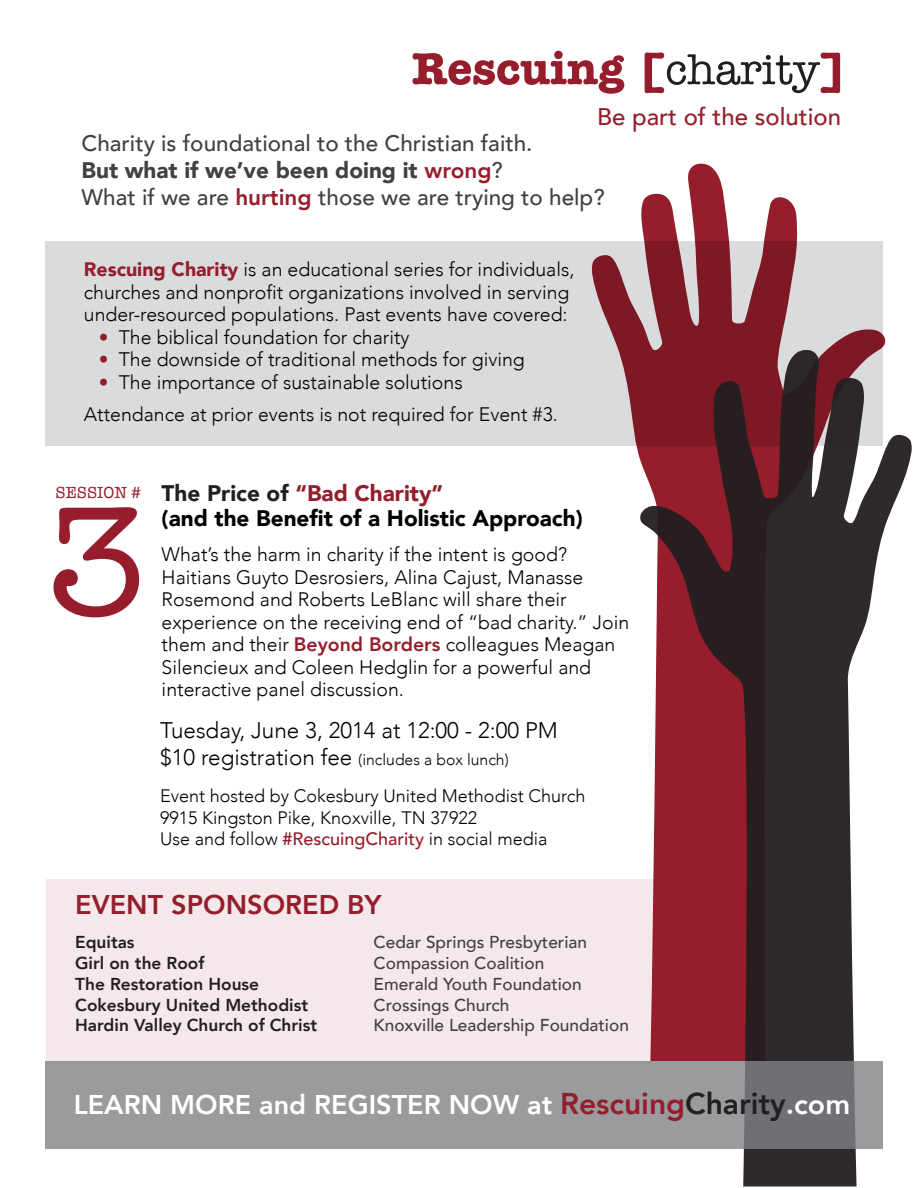
<style>
.page{position:relative;width:918px;height:1188px;background:#fff}
.page>*{position:absolute;margin:0;border:0;box-sizing:border-box;transform-origin:0 0}
.t1{font:159px "American Typewriter";color:#961d2c}
.t2{font:800 27px "Avenir";color:#fff}
.t3{font:800 27px "Avenir";color:#961d2c}
.t4{font:500 24px "Avenir";color:#961d2c}
.t5{font:500 22.5px/27px "Avenir";color:#414042}
.t6{font:900 22.5px/25.5px "Avenir";color:#000}
.t7{font:300 22.5px "Avenir";color:#000}
.t8{font:300 19.5px/22.5px "Avenir";color:#000}
.t9{font:300 18px/21.6px "Avenir";color:#000}
.t10{font:500 17.25px/20.7px "Avenir";color:#414042}
.t11{font:800 17.25px/20.7px "Avenir";color:#231f20}
.t12{font:16.5px "American Typewriter";color:#961d2c}
.t13{font:300 15.75px "Avenir";color:#000}
.s1{font-weight:900}
.s2{font-weight:800;color:#961d2c}
.s3{font-weight:900;color:#961d2c}
.s4{color:#961d2c}
.s5{color:#231f20}
.s6{font-size:22.5px}
.s7{font-weight:500;color:#961d2c}
.s8{font-size:30px;color:#961d2c}
.s9{font-size:30px;color:#231f20}
.s10{font-size:28.5px}
</style>
<div class="page">
<div style="left:46px;top:879px;width:546px;height:182px;background:#f4e8ea"></div>
<div style="left:46px;top:241px;width:837px;height:205px;background:#dadbdc"></div>
<svg style="left:592px;top:164px;width:293px;height:897px"></svg>
<svg style="left:413px;top:51px;width:211px;height:43px"></svg>
<svg style="left:645px;top:52px;width:195px;height:41px"></svg>
<svg style="left:640px;top:350px;width:272px;height:836px"></svg>
<svg style="left:46px;top:1061px;width:837px;height:88px;background:#939597"></svg>
<p class="t4" style="left:597px;top:96px;width:246px">Be part of the solution</p>
<p class="t5" style="left:82px;top:128px;width:525px">Charity is foundational to the Christian faith.<br><span class="s1">But what if we’ve been doing it</span> <span class="s2">wrong</span>?<br>What if we are <span class="s2">hurting</span> those we are trying to help?</p>
<p class="t8" style="left:84px;top:259px;width:492px"><span class="s3">Rescuing Charity</span> is an educational series for individuals, churches and nonprofit organizations involved in serving under-resourced populations. Past events have covered:</p>
<p class="t8" style="left:99px;top:326px;width:312px"><span class="s4">•</span> The biblical foundation for charity</p>
<p class="t8" style="left:99px;top:349px;width:428px"><span class="s4">•</span> The downside of traditional methods for giving</p>
<p class="t8" style="left:84px;top:366px;width:476px;line-height:32.4px;text-indent:15px"><span class="s4">•</span> The importance of sustainable solutions<br>Attendance at prior events is not required for Event #3.</p>
<p class="t12" style="left:56px;top:480px;width:87px">SESSION #</p>
<h1 class="t1" style="left:46px;top:439px;width:103px">3</h1>
<p class="t6" style="left:162px;top:479px;width:423px"><span class="s5">The Price of</span> <span class="s4">“Bad Charity”<br></span>(and the Benefit of a Holistic Approach)</p>
<p class="t8" style="left:162px;top:543px;width:469px">What’s the harm in charity if the intent is good?<br>Haitians Guyto Desrosiers, Alina Cajust, Manasse Rosemond and Roberts LeBlanc will share their experience on the receiving end of “bad charity.” Join them and their <span class="s2">Beyond Borders</span> colleagues Meagan Silencieux and Coleen Hedglin for a powerful and interactive panel discussion.</p>
<p class="t7" style="left:160px;top:717px;width:399px">Tuesday, June 3, 2014 at 12:00 - 2:00 PM</p>
<p class="t13" style="left:160px;top:750px;width:350px"><span class="s6">$10 registration fee</span> (includes a box lunch)</p>
<p class="t9" style="left:160px;top:785px;width:427px">Event hosted by Cokesbury United Methodist Church<br>9915 Kingston Pike, Knoxville, TN 37922<br>Use and follow <span class="s7">#RescuingCharity</span> in social media</p>
<h2 class="t3" style="left:75px;top:884px;width:308px">EVENT SPONSORED BY</h2>
<p class="t11" style="left:75px;top:932px;width:243px">Equitas<br>Girl on the Roof<br>The Restoration House<br>Cokesbury United Methodist<br>Hardin Valley Church of Christ</p>
<p class="t10" style="left:374px;top:931px;width:257px">Cedar Springs Presbyterian<br>Compassion Coalition<br>Emerald Youth Foundation<br>Crossings Church<br>Knoxville Leadership Foundation</p>
<h2 class="t2" style="left:74px;top:1083px;width:778px">LEARN MORE and REGISTER NOW at <span class="s8">Rescuing</span><span class="s9">Charity</span><span class="s10">.com</span></h2>
</div>
